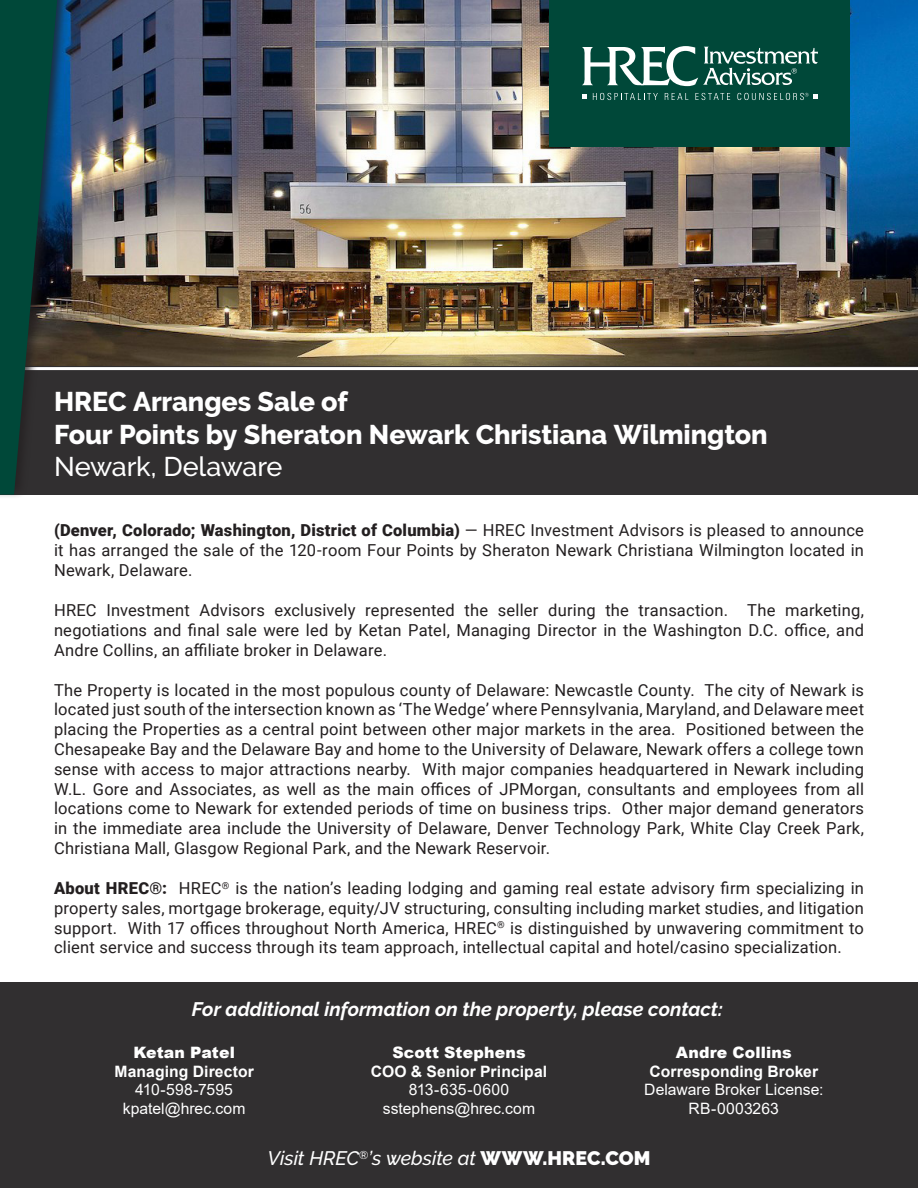
<style>
.page{position:relative;width:918px;height:1188px;background:#fff}
.page>*{position:absolute;margin:0;border:0;box-sizing:border-box;transform-origin:0 0}
.t1{font:800 27px/32.4px "Raleway";letter-spacing:-.005em;color:#fff}
.t2{font:italic 700 19.5px "Raleway";color:#fff}
.t3{font:italic 500 19.5px "Raleway";letter-spacing:-.005em;color:#fff}
.t4{font:16.5px/19.8px "Roboto";letter-spacing:.01em;color:#231f20;text-align:justify}
.t5{font:15.75px/18.9px "Arial";color:#fff;text-align:center}
.s1{font-weight:500}
.s2{font-weight:900}
.s3{font-weight:700}
.s4{font-weight:900;font-style:normal}
</style>
<div class="page">
<img style="left:86px;top:0;width:832px;height:367px">
<div style="left:550px;top:0;width:300px;height:146px;background:#004839"></div>
<div style="left:0;top:367px;width:918px;height:128px;background:#312f30"></div>
<div style="left:0;top:983px;width:918px;height:205px;background:#312f30"></div>
<svg style="left:593px;top:93px;width:65px;height:7px"></svg>
<svg style="left:665px;top:93px;width:23px;height:7px"></svg>
<svg style="left:695px;top:93px;width:35px;height:7px"></svg>
<svg style="left:582px;top:46px;width:236px;height:40px"></svg>
<svg style="left:582px;top:94px;width:5px;height:5px"></svg>
<svg style="left:737px;top:93px;width:81px;height:7px"></svg>
<hr style="left:0;top:367px;width:918px;height:3px;background:#fff">
<div style="left:0;top:0;width:86px;height:500px;background:#231f20;opacity:.75"></div>
<svg style="left:0;top:0;width:57px;height:495px"></svg>
<p class="t1" style="left:54px;top:386px;width:715px">HREC Arranges Sale of<br>Four Points by Sheraton Newark Christiana Wilmington<br><span class="s1">Newark, Delaware</span></p>
<p class="t4" style="left:54px;top:520px;width:812px"><span class="s2">(Denver, Colorado; Washington, District of Columbia)</span> — HREC Investment Advisors is pleased to announce it has arranged the sale of the 120-room Four Points by Sheraton Newark Christiana Wilmington located in Newark, Delaware.</p>
<p class="t4" style="left:54px;top:600px;width:812px">HREC Investment Advisors exclusively represented the seller during the transaction. The marketing, negotiations and final sale were led by Ketan Patel, Managing Director in the Washington D.C. office, and Andre Collins, an affiliate broker in Delaware.</p>
<p class="t4" style="left:54px;top:679px;width:812px">The Property is located in the most populous county of Delaware: Newcastle County. The city of Newark is located just south of the intersection known as ‘The Wedge’ where Pennsylvania, Maryland, and Delaware meet placing the Properties as a central point between other major markets in the area. Positioned between the Chesapeake Bay and the Delaware Bay and home to the University of Delaware, Newark offers a college town sense with access to major attractions nearby. With major companies headquartered in Newark including W.L. Gore and Associates, as well as the main offices of JPMorgan, consultants and employees from all locations come to Newark for extended periods of time on business trips. Other major demand generators in the immediate area include the University of Delaware, Denver Technology Park, White Clay Creek Park, Christiana Mall, Glasgow Regional Park, and the Newark Reservoir.</p>
<p class="t4" style="left:54px;top:878px;width:812px"><span class="s2">About HREC®:</span> HREC<sup>®</sup> is the nation’s leading lodging and gaming real estate advisory firm specializing in property sales, mortgage brokerage, equity/JV structuring, consulting including market studies, and litigation support. With 17 offices throughout North America, HREC<sup>®</sup> is distinguished by unwavering commitment to client service and success through its team approach, intellectual capital and hotel/casino specialization.</p>
<p class="t2" style="left:192px;top:998px;width:532px">For additional information on the property, please contact:</p>
<p class="t5" style="left:115px;top:1043px;width:141px"><span class="s2">Ketan Patel<br></span><span class="s3">Managing Director<br></span>410-598-7595 kpatel@hrec.com</p>
<p class="t5" style="left:371px;top:1043px;width:178px"><span class="s2">Scott Stephens<br></span><span class="s3">COO &amp; Senior Principal<br></span>813-635-0600 sstephens@hrec.com</p>
<p class="t5" style="left:644px;top:1043px;width:181px"><span class="s2">Andre Collins<br></span><span class="s3">Corresponding Broker<br></span>Delaware Broker License:<br>RB-0003263</p>
<p class="t3" style="left:268px;top:1147px;width:384px">Visit HREC<sup>®</sup>’s website at <span class="s4">WWW.HREC.COM</span></p>
</div>
